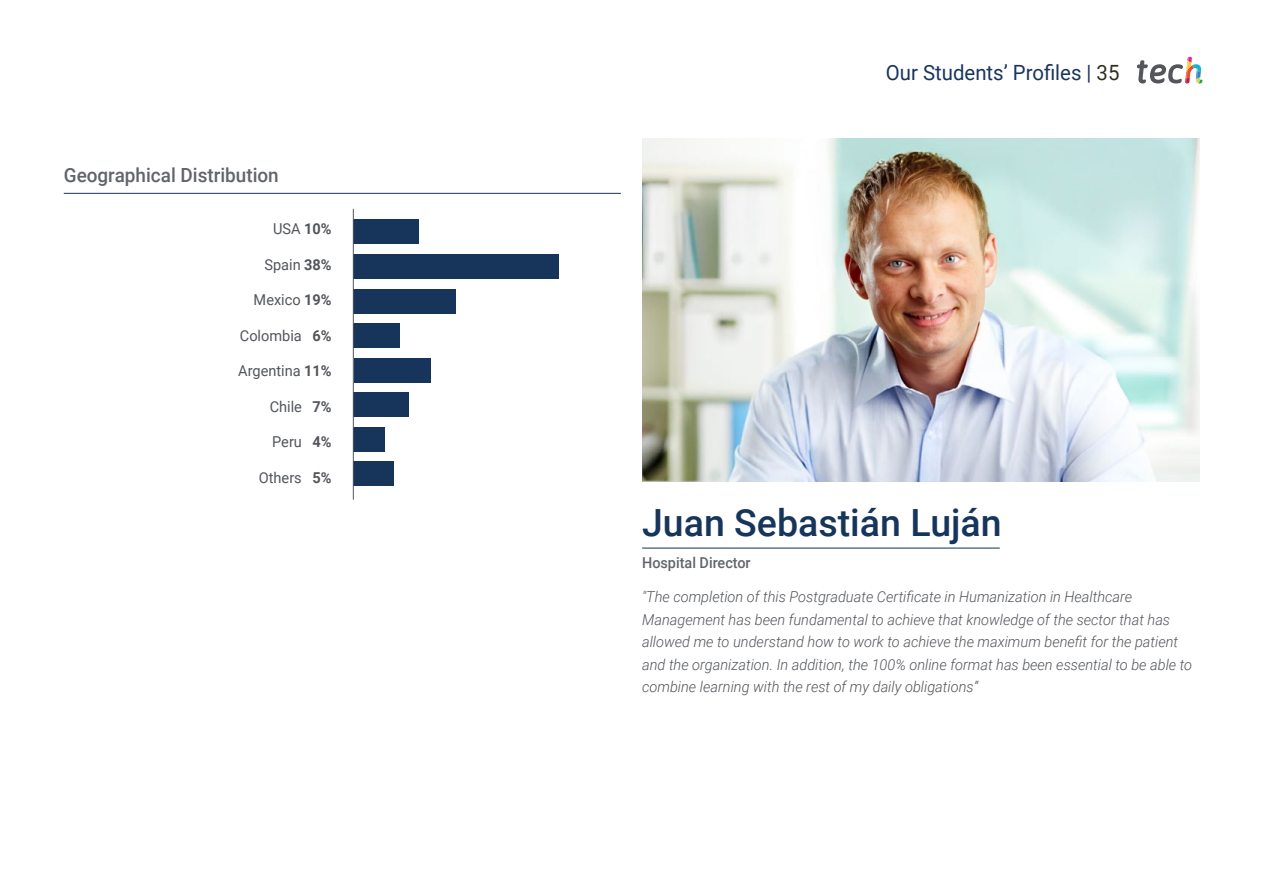
<style>
.page{position:relative;width:1263px;height:893px;background:#fff}
.page>*{position:absolute;margin:0;border:0;box-sizing:border-box;transform-origin:0 0}
.t1{font:500 37.5px "Roboto";color:#17355b}
.t2{font:21px "Roboto";color:#1a355c}
.t3{font:500 19.5px "Roboto";color:#61646a}
.t4{font:italic 300 15px/22.5px "Roboto";color:#52555b}
.t5{font:15px "Roboto";color:#52555b}
.t6{font:500 15px "Roboto";color:#61646a;scale:.96 1}
.s1{font-weight:700}
.s2{color:#312e20}
</style>
<div class="page">
<svg style="left:1137px;top:57px;width:65px;height:27px"></svg>
<hr style="left:642px;top:548px;width:358px;height:1px;background:#123352">
<img style="left:642px;top:138px;width:557px;height:343px">
<hr style="left:64px;top:193px;width:557px;height:1px;background:#17355b">
<div style="left:353px;top:220px;width:66px;height:24px;background:#17355b"></div>
<div style="left:353px;top:392px;width:55px;height:25px;background:#17355b"></div>
<div style="left:353px;top:254px;width:206px;height:25px;background:#17355b"></div>
<div style="left:353px;top:427px;width:32px;height:24px;background:#17355b"></div>
<div style="left:353px;top:289px;width:103px;height:24px;background:#17355b"></div>
<div style="left:353px;top:461px;width:41px;height:25px;background:#17355b"></div>
<div style="left:353px;top:323px;width:47px;height:25px;background:#17355b"></div>
<div style="left:354px;top:358px;width:76px;height:24px;background:#17355b"></div>
<hr style="left:353px;top:209px;width:1px;height:291px;background:#52555b">
<h3 class="t3" style="left:64px;top:161px;width:217px">Geographical Distribution</h3>
<p class="t5" style="left:273px;top:218px;width:60px">USA <span class="s1">10%</span></p>
<p class="t5" style="left:264px;top:254px;width:69px">Spain <span class="s1">38%</span></p>
<p class="t5" style="left:254px;top:289px;width:80px">Mexico <span class="s1">19%</span></p>
<p class="t5" style="left:240px;top:325px;width:93px">Colombia <span class="s1">6%</span></p>
<p class="t5" style="left:238px;top:360px;width:95px">Argentina <span class="s1">11%</span></p>
<p class="t5" style="left:270px;top:396px;width:63px">Chile <span class="s1">7%</span></p>
<p class="t5" style="left:272px;top:431px;width:61px">Peru <span class="s1">4%</span></p>
<p class="t5" style="left:259px;top:467px;width:74px">Others <span class="s1">5%</span></p>
<h2 class="t2" style="left:886px;top:57px;width:235px">Our Students’ Profiles | <span class="s2">35</span></h2>
<h1 class="t1" style="left:642px;top:496px;width:361px">Juan Sebastián Luján</h1>
<p class="t6" style="left:642px;top:552px;width:115px">Hospital Director</p>
<p class="t4" style="left:642px;top:585px;width:552px">"The completion of this Postgraduate Certificate in Humanization in Healthcare Management has been fundamental to achieve that knowledge of the sector that has allowed me to understand how to work to achieve the maximum benefit for the patient and the organization. In addition, the 100% online format has been essential to be able to combine learning with the rest of my daily obligations”</p>
</div>
